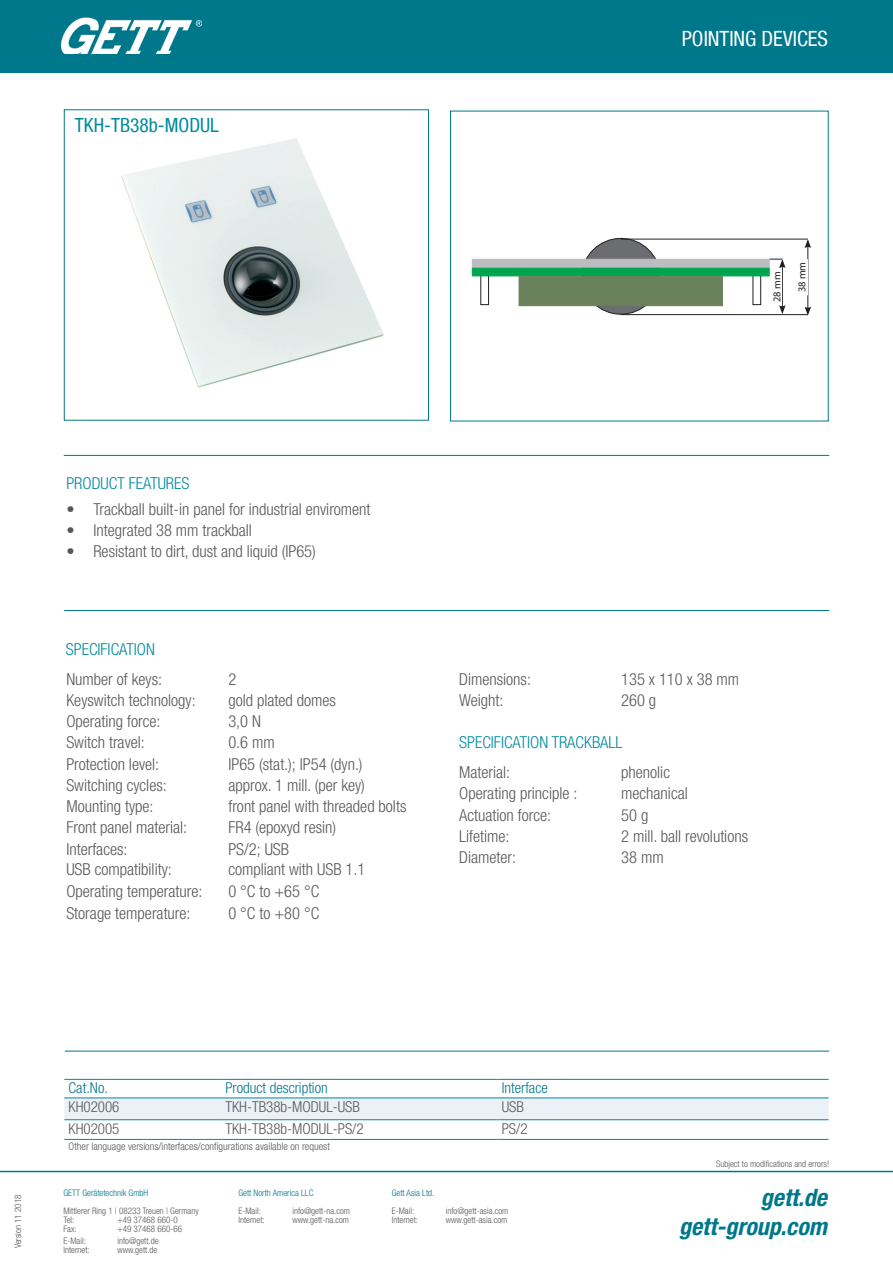
<style>
.page{position:relative;width:893px;height:1263px;background:#fff}
.page>*{position:absolute;margin:0;border:0;box-sizing:border-box;transform-origin:0 0}
.t1{font:italic 700 condensed 24px/28.8px "Helvetica Neue LT Pro";color:#00788b;text-align:right}
.t2{font:condensed 21px "Helvetica Neue LT Com";color:#fff}
.t3{font:condensed 19.5px "Helvetica Neue LT Com";color:#008a9e}
.t4{font:300 condensed 16.5px "Helvetica Neue LT Com";color:#57585a}
.t5{font:300 condensed 16.5px "Helvetica Neue LT Com";color:#008a9e}
.t6{font:300 condensed 15px "Helvetica Neue LT Com";color:#57585a}
.t7{font:300 condensed 15px "Helvetica Neue LT Com";color:#00788b}
.t8{font:300 condensed 10.5px "Helvetica Neue LT Com";color:#57585a}
.t9{font:10.5px "Myriad Pro";color:#231f20}
.t10{font:300 condensed 9px/9px "Helvetica Neue LT Com";color:#57585a}
.t11{font:300 condensed 9px "Helvetica Neue LT Com";color:#00788b}
</style>
<div class="page">
<div style="left:0;top:0;width:893px;height:73px;background:#00788b"></div>
<img style="left:62px;top:17px;width:140px;height:37px">
<hr style="left:0;top:1171px;width:893px;height:1px;background:#00788b">
<hr style="left:64px;top:610px;width:765px;height:1px;background:#00788b">
<img style="left:121px;top:138px;width:263px;height:250px">
<div style="left:64px;top:109px;width:365px;height:312px;border:1px solid #00788b"></div>
<div style="left:753px;top:275px;width:8px;height:30px;border:1px solid #231f20"></div>
<div style="left:480px;top:275px;width:9px;height:30px;border:1px solid #231f20"></div>
<div style="left:582px;top:238px;width:78px;height:76px;background:#6c6d70;border-radius:50%"></div>
<div style="left:472px;top:259px;width:298px;height:9px;background:#bcbdc0;border:1px solid #bcbdc0"></div>
<div style="left:472px;top:268px;width:298px;height:8px;background:#00a54f;border:1px solid #00a54f"></div>
<div style="left:519px;top:276px;width:204px;height:30px;background:#68805b"></div>
<hr style="left:621px;top:314px;width:187px;height:1px;background:#231f20">
<hr style="left:621px;top:239px;width:187px;height:1px;background:#231f20">
<hr style="left:782px;top:266px;width:1px;height:42px;background:#231f20">
<svg style="left:770px;top:259px;width:16px;height:9px"></svg>
<svg style="left:779px;top:305px;width:7px;height:9px"></svg>
<hr style="left:808px;top:246px;width:1px;height:63px;background:#231f20">
<svg style="left:805px;top:239px;width:6px;height:9px"></svg>
<svg style="left:805px;top:307px;width:6px;height:9px"></svg>
<hr style="left:65px;top:1051px;width:764px;height:1px;background:#00788b">
<svg style="left:64px;top:1098px;width:765px;height:41px"></svg>
<hr style="left:64px;top:1079px;width:157px;height:1px;background:#008a9e">
<hr style="left:221px;top:1079px;width:276px;height:1px;background:#008a9e">
<hr style="left:497px;top:1079px;width:332px;height:1px;background:#008a9e">
<hr style="left:64px;top:1097px;width:157px;height:1px;background:#008a9e">
<hr style="left:221px;top:1097px;width:276px;height:1px;background:#008a9e">
<hr style="left:497px;top:1097px;width:332px;height:1px;background:#008a9e">
<hr style="left:64px;top:1119px;width:157px;height:1px;background:#008a9e">
<hr style="left:221px;top:1119px;width:276px;height:1px;background:#008a9e">
<hr style="left:497px;top:1119px;width:332px;height:1px;background:#008a9e">
<hr style="left:64px;top:1139px;width:157px;height:1px;background:#008a9e">
<hr style="left:221px;top:1139px;width:276px;height:1px;background:#008a9e">
<hr style="left:497px;top:1139px;width:332px;height:1px;background:#008a9e">
<hr style="left:64px;top:455px;width:765px;height:1px;background:#00788b">
<p class="t3" style="left:75px;top:114px;width:146px">TKH-TB38b-MODUL</p>
<p class="t2" style="left:682px;top:26px;width:148px">POINTING DEVICES</p>
<p class="t9" style="left:770px;top:302px;width:32px;rotate:-90deg">28 mm</p>
<p class="t9" style="left:795px;top:292px;width:32px;rotate:-90deg">38 mm</p>
<p class="t5" style="left:66px;top:474px;width:125px">PRODUCT FEATURES</p>
<p class="t4" style="left:66px;top:499px;width:306px">• Trackball built-in panel for industrial enviroment</p>
<p class="t4" style="left:66px;top:520px;width:187px">• Integrated 38 mm trackball</p>
<p class="t4" style="left:66px;top:542px;width:251px">• Resistant to dirt, dust and liquid (IP65)</p>
<p class="t5" style="left:66px;top:639px;width:91px">SPECIFICATION</p>
<p class="t4" style="left:66px;top:669px;width:97px">Number of keys:</p>
<p class="t4" style="left:228px;top:669px;width:9px">2</p>
<p class="t4" style="left:66px;top:691px;width:131px">Keyswitch technology:</p>
<p class="t4" style="left:228px;top:691px;width:109px">gold plated domes</p>
<p class="t4" style="left:66px;top:712px;width:96px">Operating force:</p>
<p class="t4" style="left:228px;top:712px;width:34px">3,0 N</p>
<p class="t4" style="left:66px;top:733px;width:80px">Switch travel:</p>
<p class="t4" style="left:228px;top:733px;width:48px">0.6 mm</p>
<p class="t4" style="left:66px;top:754px;width:94px">Protection level:</p>
<p class="t4" style="left:228px;top:754px;width:136px">IP65 (stat.); IP54 (dyn.)</p>
<p class="t4" style="left:66px;top:776px;width:102px">Switching cycles:</p>
<p class="t4" style="left:228px;top:776px;width:138px">approx. 1 mill. (per key)</p>
<p class="t4" style="left:66px;top:797px;width:89px">Mounting type:</p>
<p class="t4" style="left:228px;top:797px;width:180px">front panel with threaded bolts</p>
<p class="t4" style="left:66px;top:818px;width:122px">Front panel material:</p>
<p class="t4" style="left:228px;top:818px;width:109px">FR4 (epoxyd resin)</p>
<p class="t4" style="left:66px;top:839px;width:63px">Interfaces:</p>
<p class="t4" style="left:228px;top:839px;width:62px">PS/2; USB</p>
<p class="t4" style="left:66px;top:859px;width:107px">USB compatibility:</p>
<p class="t4" style="left:228px;top:859px;width:138px">compliant with USB 1.1</p>
<p class="t4" style="left:66px;top:882px;width:138px">Operating temperature:</p>
<p class="t4" style="left:228px;top:882px;width:92px">0 °C to +65 °C</p>
<p class="t4" style="left:66px;top:903px;width:126px">Storage temperature:</p>
<p class="t4" style="left:228px;top:903px;width:92px">0 °C to +80 °C</p>
<p class="t4" style="left:459px;top:669px;width:73px">Dimensions:</p>
<p class="t4" style="left:621px;top:669px;width:120px">135 x 110 x 38 mm</p>
<p class="t4" style="left:459px;top:691px;width:46px">Weight:</p>
<p class="t4" style="left:621px;top:691px;width:37px">260 g</p>
<p class="t5" style="left:459px;top:733px;width:165px">SPECIFICATION TRACKBALL</p>
<p class="t4" style="left:459px;top:763px;width:53px">Material:</p>
<p class="t4" style="left:621px;top:763px;width:50px">phenolic</p>
<p class="t4" style="left:459px;top:784px;width:120px">Operating principle :</p>
<p class="t4" style="left:621px;top:784px;width:68px">mechanical</p>
<p class="t4" style="left:459px;top:805px;width:94px">Actuation force:</p>
<p class="t4" style="left:621px;top:805px;width:29px">50 g</p>
<p class="t4" style="left:459px;top:827px;width:52px">Lifetime:</p>
<p class="t4" style="left:621px;top:827px;width:128px">2 mill. ball revolutions</p>
<p class="t4" style="left:459px;top:848px;width:58px">Diameter:</p>
<p class="t4" style="left:621px;top:848px;width:44px">38 mm</p>
<p class="t10" style="left:13px;top:1248px;width:55px;rotate:-90deg">Version 11 2018</p>
<p class="t7" style="left:69px;top:1079px;width:41px">Cat.No.</p>
<p class="t7" style="left:225px;top:1079px;width:104px">Product description</p>
<p class="t7" style="left:502px;top:1079px;width:48px">Interface</p>
<p class="t6" style="left:69px;top:1098px;width:52px">KH02006</p>
<p class="t6" style="left:225px;top:1098px;width:136px">TKH-TB38b-MODUL-USB</p>
<p class="t6" style="left:502px;top:1098px;width:24px">USB</p>
<p class="t6" style="left:69px;top:1120px;width:52px">KH02005</p>
<p class="t6" style="left:225px;top:1120px;width:140px">TKH-TB38b-MODUL-PS/2</p>
<p class="t6" style="left:502px;top:1120px;width:27px">PS/2</p>
<p class="t8" style="left:69px;top:1140px;width:263px">Other language versions/interfaces/configurations available on request</p>
<p class="t11" style="left:63px;top:1188px;width:86px">GETT Gerätetechnik GmbH</p>
<p class="t10" style="left:63px;top:1206px;width:137px">Mittlerer Ring 1 | 08233 Treuen | Germany<br>Tel:</p>
<p class="t10" style="left:117px;top:1215px;width:62px">+49 37468 660-0</p>
<p class="t10" style="left:63px;top:1224px;width:15px">Fax:</p>
<p class="t10" style="left:117px;top:1224px;width:66px">+49 37468 660-66</p>
<p class="t10" style="left:63px;top:1236px;width:24px">E-Mail:</p>
<p class="t10" style="left:117px;top:1236px;width:43px">info@gett.de</p>
<p class="t10" style="left:63px;top:1245px;width:28px">Internet:</p>
<p class="t10" style="left:117px;top:1245px;width:41px">www.gett.de</p>
<p class="t11" style="left:238px;top:1188px;width:76px">Gett North America LLC</p>
<p class="t10" style="left:238px;top:1206px;width:24px">E-Mail:</p>
<p class="t10" style="left:292px;top:1206px;width:59px">info@gett-na.com</p>
<p class="t10" style="left:238px;top:1215px;width:28px">Internet:</p>
<p class="t10" style="left:292px;top:1215px;width:58px">www.gett-na.com</p>
<p class="t11" style="left:392px;top:1188px;width:44px">Gett Asia Ltd.</p>
<p class="t10" style="left:392px;top:1206px;width:24px">E-Mail:</p>
<p class="t10" style="left:446px;top:1206px;width:64px">info@gett-asia.com</p>
<p class="t10" style="left:392px;top:1215px;width:28px">Internet:</p>
<p class="t10" style="left:446px;top:1215px;width:63px">www.gett-asia.com</p>
<p class="t10" style="left:716px;top:1159px;width:115px">Subject to modifications and errors!</p>
<h1 class="t1" style="left:679px;top:1183px;width:149px">gett.de gett-group.com</h1>
</div>
